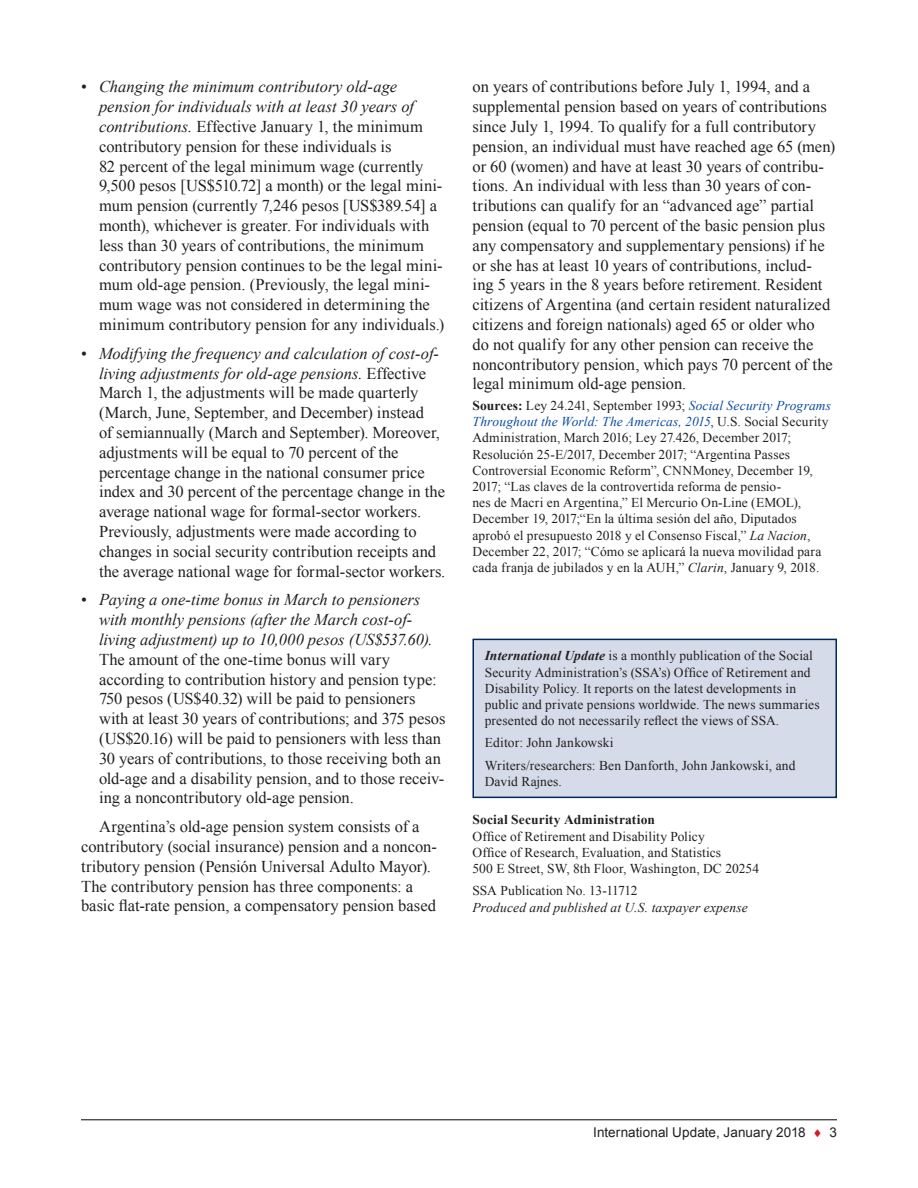
<style>
.page{position:relative;width:918px;height:1188px;background:#fff}
.page>*{position:absolute;margin:0;border:0;box-sizing:border-box;transform-origin:0 0}
.Para{font:16.5px/19.8px "Times New Roman";color:#231f20}
.Source{font:13.5px/16.2px "Times New Roman";letter-spacing:.005em;color:#231f20}
.Authors{font:13.5px/16.2px "Times New Roman";letter-spacing:.01em;color:#231f20}
.Authors-2{font:italic 13.5px/16.2px "Times New Roman";letter-spacing:.015em;color:#231f20}
.Footer__Right{font:13.5px "Arial";letter-spacing:.005em;color:#231f20}
.s1{font-style:italic}
.s2{font-weight:700}
.s3{font-style:italic;color:#0d4da1}
.s4{font-weight:700;font-style:italic}
.s5{font-style:normal}
.s6{color:#d01e29}
</style>
<div class="page">
<hr style="left:81px;top:1119px;width:756px;height:1px;background:#231f20">
<div style="left:473px;top:639px;width:363px;height:158px;background:#d5dbe8"></div>
<div style="left:472px;top:639px;width:365px;height:159px;border:2px solid #00285b"></div>
<p class="Para" style="left:99px;top:77px;width:347px;text-indent:-18px">• <span class="s1">Changing the minimum contributory old-age pension for individuals with at least 30 years of contributions.</span> Effective January 1, the minimum contributory pension for these individuals is<br>82 percent of the legal minimum wage (currently 9,500 pesos [US$510.72] a month) or the legal mini&shy;mum pension (currently 7,246 pesos [US$389.54] a month), whichever is greater. For individuals with less than 30 years of contributions, the minimum contributory pension continues to be the legal mini&shy;mum old-age pension. (Previously, the legal mini&shy;mum wage was not considered in determining the minimum contributory pension for any individuals.)</p>
<p class="Para" style="left:99px;top:343px;width:348px;text-indent:-18px">• <span class="s1">Modifying the frequency and calculation of cost-of&shy;living adjustments for old-age pensions.</span> Effective March 1, the adjustments will be made quarterly (March, June, September, and December) instead<br>of semiannually (March and September). Moreover, adjustments will be equal to 70 percent of the percentage change in the national consumer price index and 30 percent of the percentage change in the average national wage for formal-sector workers.<br>Previously, adjustments were made according to changes in social security contribution receipts and the average national wage for formal-sector workers.</p>
<p class="Para" style="left:99px;top:590px;width:348px;text-indent:-18px">• <span class="s1">Paying a one-time bonus in March to pensioners with monthly pensions (after the March cost-of&shy;living adjustment) up to 10,000 pesos (US$537.60).<br></span>The amount of the one-time bonus will vary according to contribution history and pension type:<br>750 pesos (US$40.32) will be paid to pensioners with at least 30 years of contributions; and 375 pesos (US$20.16) will be paid to pensioners with less than 30 years of contributions, to those receiving both an old-age and a disability pension, and to those receiv&shy;ing a noncontributory old-age pension.</p>
<p class="Para" style="left:81px;top:816px;width:358px;text-indent:18px">Argentina’s old-age pension system consists of a contributory (social insurance) pension and a noncon&shy;tributory pension (Pensión Universal Adulto Mayor).<br>The contributory pension has three components: a basic flat-rate pension, a compensatory pension based</p>
<p class="Para" style="left:472px;top:77px;width:364px">on years of contributions before July 1, 1994, and a supplemental pension based on years of contributions since July 1, 1994. To qualify for a full contributory pension, an individual must have reached age 65 (men) or 60 (women) and have at least 30 years of contribu&shy;tions. An individual with less than 30 years of con&shy;tributions can qualify for an “advanced age” partial pension (equal to 70 percent of the basic pension plus any compensatory and supplementary pensions) if he or she has at least 10 years of contributions, includ&shy;ing 5 years in the 8 years before retirement. Resident citizens of Argentina (and certain resident naturalized citizens and foreign nationals) aged 65 or older who<br>do not qualify for any other pension can receive the noncontributory pension, which pays 70 percent of the legal minimum old-age pension.</p>
<p class="Source" style="left:472px;top:397px;width:360px"><span class="s2">Sources:</span> Ley 24.241, September 1993; <span class="s3">Social Security Programs Throughout the World: The Americas, 2015</span>, U.S. Social Security Administration, March 2016; Ley 27.426, December 2017; Resolución 25-E/2017, December 2017; “Argentina Passes Controversial Economic Reform”, CNNMoney, December 19, 2017; “Las claves de la controvertida reforma de pensio-<br>nes de Macri en Argentina,” El Mercurio On-Line (EMOL), December 19, 2017;“En la última sesión del año, Diputados aprobó el presupuesto 2018 y el Consenso Fiscal,” <span class="s1">La Nacion</span>, December 22, 2017; “Cómo se aplicará la nueva movilidad para cada franja de jubilados y en la AUH,” <span class="s1">Clarin</span>, January 9, 2018.</p>
<p class="Authors" style="left:485px;top:647px;width:336px"><span class="s4">International Update</span> is a monthly publication of the Social Security Administration’s (SSA’s) Office of Retirement and Disability Policy. It reports on the latest developments in public and private pensions worldwide. The news summaries presented do not necessarily reflect the views of SSA.</p>
<p class="Authors" style="left:485px;top:735px;width:130px">Editor: John Jankowski</p>
<p class="Authors" style="left:485px;top:757px;width:312px">Writers/researchers: Ben Danforth, John Jankowski, and<br>David Rajnes.</p>
<p class="Authors" style="left:472px;top:812px;width:288px"><span class="s2">Social Security Administration<br></span>Office of Retirement and Disability Policy<br>Office of Research, Evaluation, and Statistics<br>500 E Street, SW, 8th Floor, Washington, DC 20254</p>
<p class="Authors-2" style="left:472px;top:882px;width:277px"><span class="s5">SSA Publication No. 13-11712<br></span>Produced and published at U.S. taxpayer expense</p>
<p class="Footer__Right" style="left:593px;top:1123px;width:245px">International Update, January 2018 <span class="s6">♦</span> 3</p>
</div>
